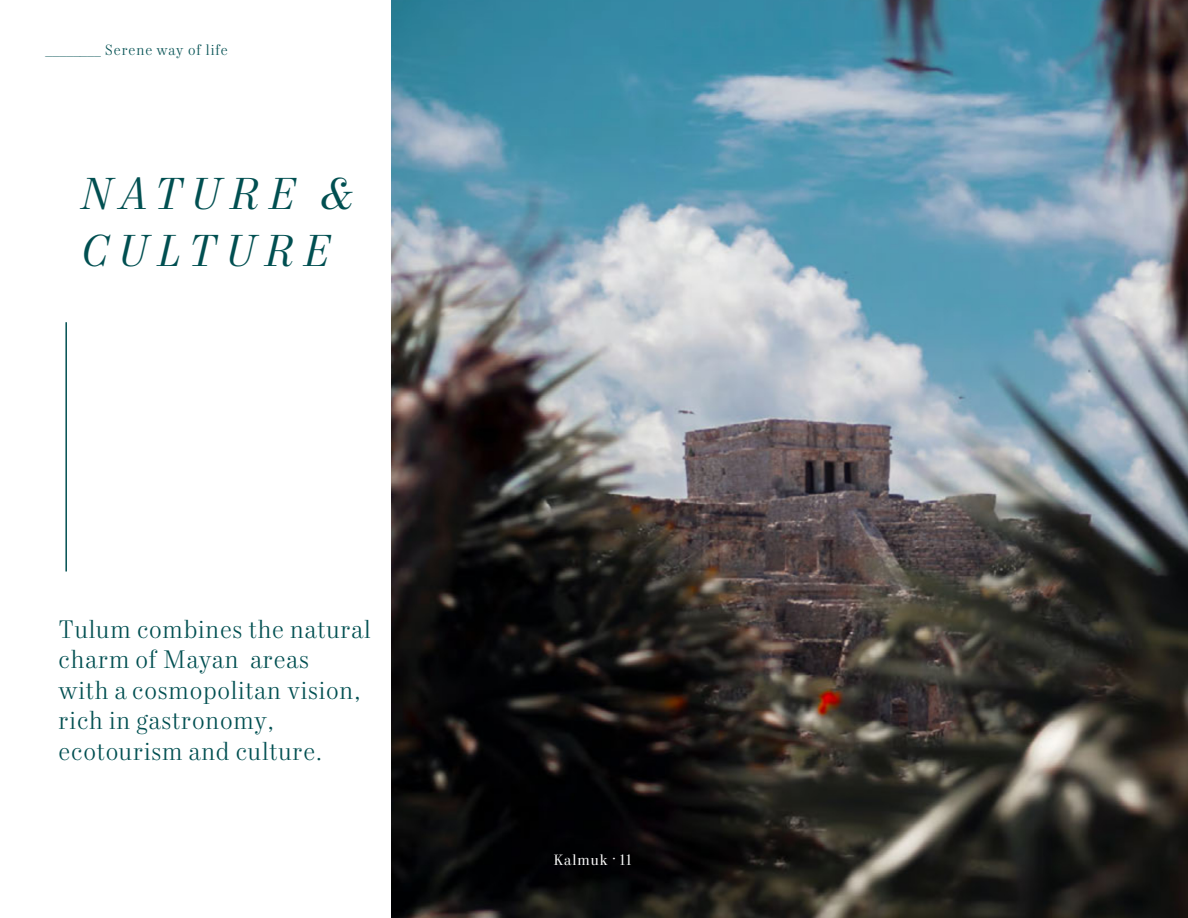
<style>
.page{position:relative;width:1188px;height:918px;background:#fff}
.page>*{position:absolute;margin:0;border:0;box-sizing:border-box;transform-origin:0 0}
.t1{font:italic 45px/57px "Mort Modern 08";letter-spacing:.2em;color:#004f51}
.t2{font:300 25.5px/30.6px "Mort Modern 07";letter-spacing:.025em;color:#004f51}
.t3{font:300 15px "Mort Modern 07";letter-spacing:.06em;color:#004f51}
.t4{font:15px "Mort Modern 08";letter-spacing:.06em;color:#fff}
</style>
<div class="page">
<img style="left:392px;top:0;width:796px;height:918px">
<hr style="left:65px;top:322px;width:2px;height:250px;background:#004f51">
<p class="t3" style="left:45px;top:44px;width:184px">________ Serene way of life</p>
<h1 class="t1" style="left:80px;top:169px;width:273px">NATURE &amp;<br>CULTURE</h1>
<p class="t2" style="left:59px;top:616px;width:314px">Tulum combines the natural charm of Mayan areas<br>with a cosmopolitan vision, rich in gastronomy, ecotourism and culture.</p>
<p class="t4" style="left:553px;top:854px;width:80px">Kalmuk · 11</p>
</div>
